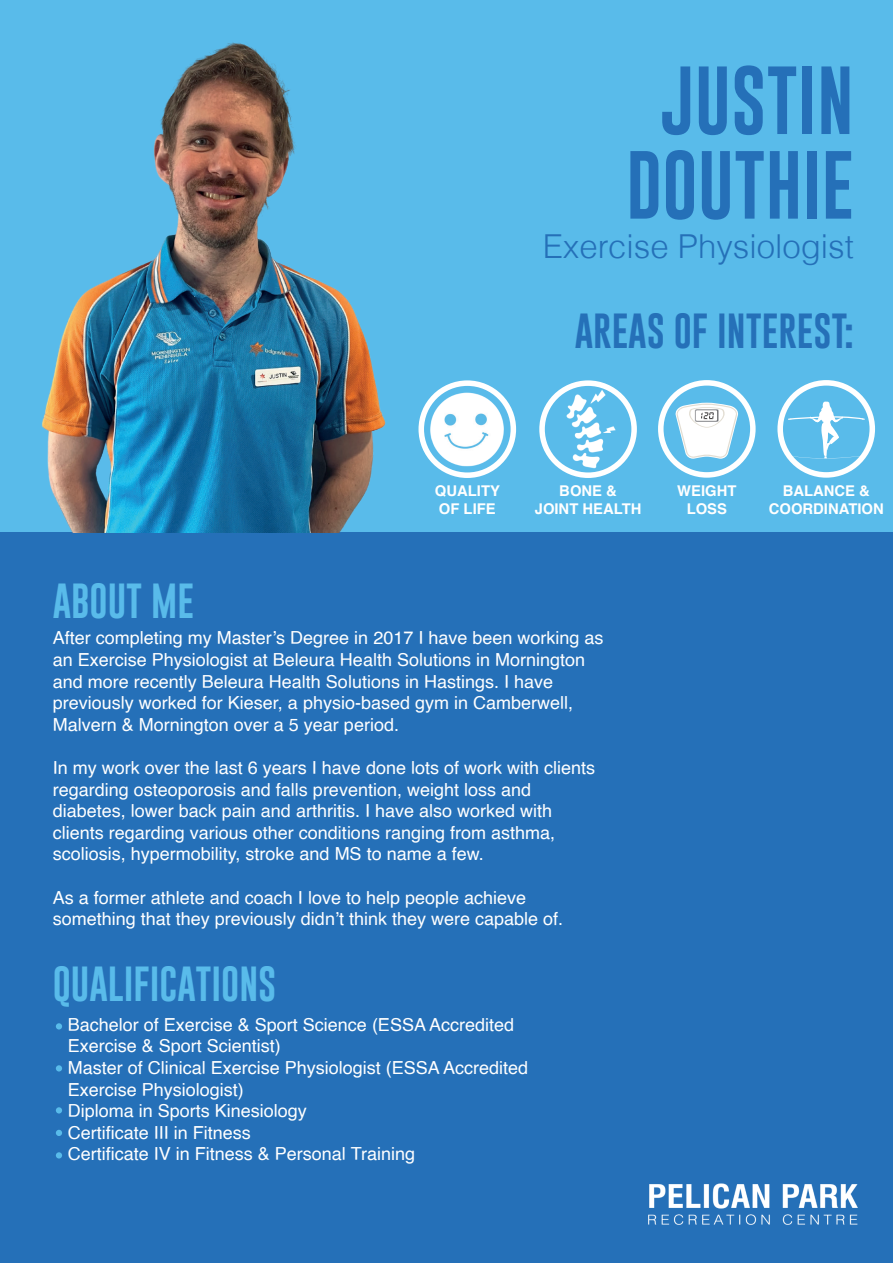
<style>
.page{position:relative;width:893px;height:1263px;background:#fff}
.page>*{position:absolute;margin:0;border:0;box-sizing:border-box;transform-origin:0 0}
.t1{font:70.5px/84.6px "Gobold";color:#2570b8;text-align:center}
.t2{font:36px "Gobold";color:#59bbea}
.t3{font:36px "Gobold";color:#2570b8}
.t4{font:300 33px "Helvetica";color:#2570b8}
.t5{font:18px/21.6px "Helvetica";color:#fff}
.t6{font:700 14.85px/17.7px "Helvetica";color:#fff;text-align:center}
</style>
<div class="page">
<div style="left:0;top:0;width:893px;height:532px;background:#59bbea"></div>
<svg style="left:539px;top:380px;width:56px;height:65px"></svg>
<img style="left:542px;top:381px;width:95px;height:97px">
<svg style="left:467px;top:380px;width:49px;height:98px"></svg>
<img style="left:467px;top:385px;width:46px;height:91px">
<div style="left:0;top:532px;width:893px;height:731px;background:#2570b8"></div>
<svg style="left:56px;top:1023px;width:6px;height:6px"></svg>
<svg style="left:56px;top:1065px;width:6px;height:6px"></svg>
<svg style="left:56px;top:1107px;width:6px;height:6px"></svg>
<svg style="left:56px;top:1130px;width:6px;height:6px"></svg>
<svg style="left:56px;top:1152px;width:6px;height:6px"></svg>
<img style="left:648px;top:1183px;width:210px;height:42px">
<img style="left:42px;top:42px;width:425px;height:490px">
<svg style="left:777px;top:380px;width:98px;height:98px"></svg>
<svg style="left:658px;top:380px;width:98px;height:98px"></svg>
<h1 class="t1" style="left:626px;top:58px;width:229px">JUSTIN<br>DOUTHIE</h1>
<h3 class="t4" style="left:543px;top:226px;width:313px">Exercise Physiologist</h3>
<h2 class="t2" style="left:53px;top:578px;width:143px">ABOUT ME</h2>
<h2 class="t3" style="left:575px;top:308px;width:281px">AREAS OF INTEREST:</h2>
<p class="t6" style="left:435px;top:482px;width:66px;text-align:left">QUALITY<br>OF LIFE</p>
<p class="t6" style="left:535px;top:482px;width:108px">BONE &amp;<br>JOINT HEALTH</p>
<p class="t6" style="left:677px;top:482px;width:61px">WEIGHT<br>LOSS</p>
<p class="t6" style="left:769px;top:482px;width:116px">BALANCE &amp;<br>COORDINATION</p>
<p class="t5" style="left:53px;top:628px;width:552px">After completing my Master’s Degree in 2017 I have been working as an Exercise Physiologist at Beleura Health Solutions in Mornington and more recently Beleura Health Solutions in Hastings. I have previously worked for Kieser, a physio-based gym in Camberwell, Malvern &amp; Mornington over a 5 year period.</p>
<p class="t5" style="left:53px;top:757px;width:544px">In my work over the last 6 years I have done lots of work with clients regarding osteoporosis and falls prevention, weight loss and diabetes, lower back pain and arthritis. I have also worked with clients regarding various other conditions ranging from asthma, scoliosis, hypermobility, stroke and MS to name a few.</p>
<p class="t5" style="left:53px;top:887px;width:512px">As a former athlete and coach I love to help people achieve something that they previously didn’t think they were capable of.</p>
<h2 class="t2" style="left:53px;top:961px;width:225px">QUALIFICATIONS</h2>
<p class="t5" style="left:68px;top:1014px;width:462px">Bachelor of Exercise &amp; Sport Science (ESSA Accredited Exercise &amp; Sport Scientist)<br>Master of Clinical Exercise Physiologist (ESSA Accredited Exercise Physiologist)<br>Diploma in Sports Kinesiology<br>Certificate III in Fitness<br>Certificate IV in Fitness &amp; Personal Training</p>
</div>
